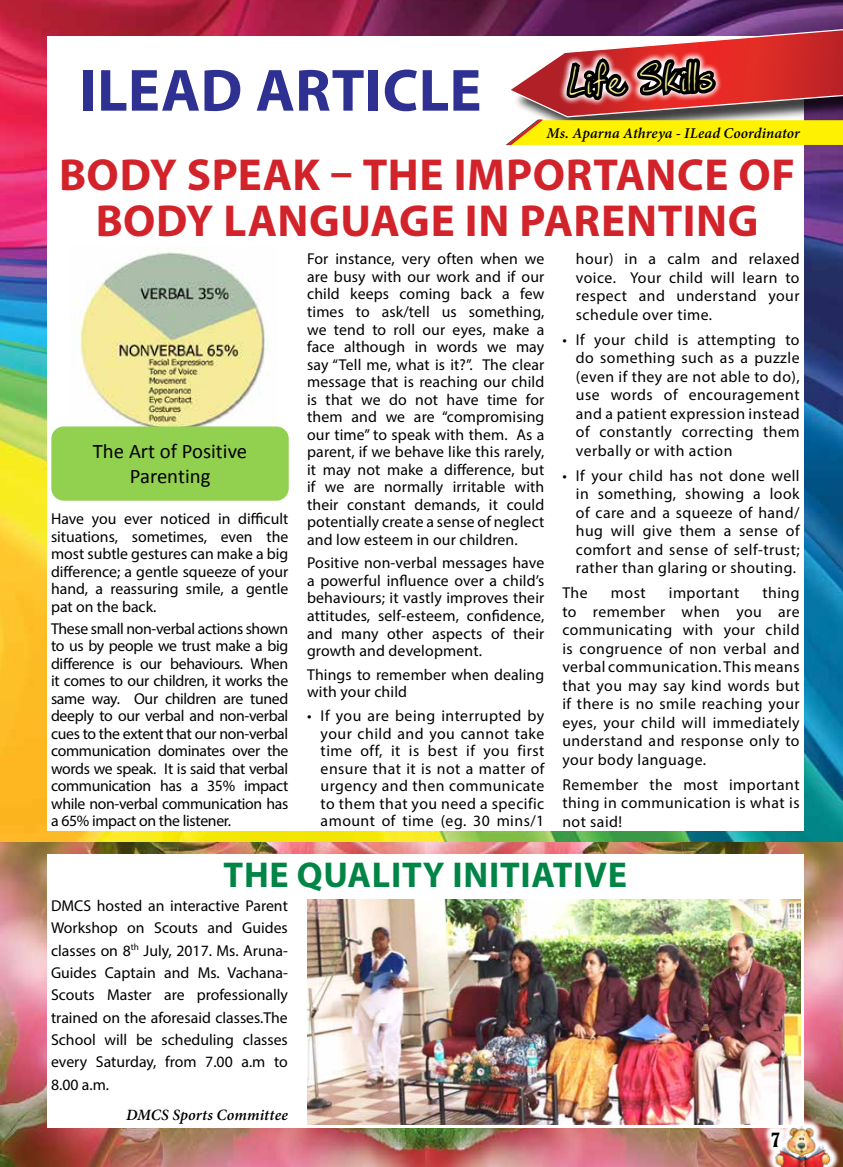
<style>
.page{position:relative;width:843px;height:1167px;background:#fff}
.page>*{position:absolute;margin:0;border:0;box-sizing:border-box;transform-origin:0 0}
.t1{font:700 60px "Myriad Pro";color:#2e3092}
.t2{font:700 45px "Myriad Pro";letter-spacing:.015em;color:#d2232a}
.t3{font:36.45px "Abera Ham 9";color:#fff799}
.t4{font:700 36px "Myriad Pro";letter-spacing:.02em;color:#008546}
.t5{font:20.7px/25px "Calibri";color:#000;text-align:center}
.t6{font:condensed 18px "Bernard";color:#000}
.t7{font:15.75px/17.5px "Myriad Pro";letter-spacing:.025em;color:#000;text-align:justify}
.t8{font:italic 600 15.75px "Minion Pro";letter-spacing:.005em;color:#000}
.t9{font:italic 600 15px "Minion Pro";letter-spacing:.005em;color:#000}
</style>
<div class="page">
<img style="left:0;top:841px;width:425px;height:325px">
<img style="left:425px;top:841px;width:417px;height:325px">
<img style="left:0;top:0;width:842px;height:841px">
<div style="left:47px;top:854px;width:756px;height:273px;background:#fff"></div>
<svg style="left:761px;top:1116px;width:81px;height:50px"></svg>
<img style="left:771px;top:1126px;width:68px;height:40px">
<img style="left:0;top:1122px;width:789px;height:34px">
<div style="left:47px;top:36px;width:756px;height:794px;background:#fff"></div>
<svg style="left:505px;top:0;width:337px;height:470px"></svg>
<img style="left:70px;top:248px;width:198px;height:178px">
<div style="left:51px;top:426px;width:237px;height:74px;background:#92d050;border-radius:12px"></div>
<img style="left:307px;top:899px;width:493px;height:225px">
<h1 class="t1" style="left:79px;top:51px;width:86px">ILEAD</h1>
<h1 class="t1" style="left:255px;top:51px;width:71px">ARTICLE</h1>
<h3 class="t3" style="left:568px;top:61px;width:146px;rotate:-2deg">Life Skills</h3>
<p class="t9" style="left:546px;top:122px;width:255px">Ms. Aparna Athreya - ILead Coordinator</p>
<h2 class="t2" style="left:59px;top:146px;width:534px">BODY SPEAK – THE IMPORTANCE</h2>
<h2 class="t2" style="left:738px;top:146px;width:58px">OF</h2>
<h2 class="t2" style="left:96px;top:191px;width:156px">BODY LAN</h2>
<h2 class="t2" style="left:309px;top:191px;width:237px">GUAGEIN PARENTIN</h2>
<h2 class="t2" style="left:727px;top:191px;width:32px">G</h2>
<p class="t7" style="left:307px;top:250px;width:239px">For instance, very often when we are busy with our work and if our child keeps coming back a few times to ask/tell us something, we tend to roll our eyes, make a face although in words we may say “Tell me, what is it?”. The clear message that is reaching our child is that we do not have time for them and we are “compromising our time” to speak with them. As a parent, if we behave like this rarely, it may not make a difference, but if we are normally irritable with their constant demands, it could potentially create a sense of neglect and low esteem in our children.</p>
<p class="t7" style="left:307px;top:554px;width:239px">Positive non-verbal messages have a powerful influence over a child’s behaviours; it vastly improves their attitudes, self-esteem, confidence, and many other aspects of their growth and development.</p>
<p class="t7" style="left:307px;top:665px;width:239px">Things to remember when dealing with your child</p>
<p class="t7" style="left:320px;top:707px;width:225px;text-indent:-14px">• If you are being interrupted by your child and you cannot take time off, it is best if you first ensure that it is not a matter of urgency and then communicate to them that you need a specific amount of time (eg. 30 mins/1</p>
<p class="t7" style="left:575px;top:250px;width:225px;line-height:18.5px">hour) in a calm and relaxed voice. Your child will learn to respect and understand your schedule over time.</p>
<p class="t7" style="left:575px;top:330px;width:225px;line-height:18.5px;text-indent:-14px">• If your child is attempting to do something such as a puzzle (even if they are not able to do), use words of encouragement and a patient expression instead of constantly correcting them verbally or with action</p>
<p class="t7" style="left:575px;top:466px;width:225px;line-height:18.5px;text-indent:-13px">• If your child has not done well in something, showing a look of care and a squeeze of hand/ hug will give them a sense of comfort and sense of self-trust; rather than glaring or shouting.</p>
<p class="t7" style="left:562px;top:584px;width:27px">The</p>
<p class="t7" style="left:611px;top:584px;width:36px">most</p>
<p class="t7" style="left:668px;top:584px;width:72px">important</p>
<h3 class="t5" style="left:93px;top:437px;width:156px">The Art of Positive<br>Parenting</h3>
<p class="t7" style="left:51px;top:510px;width:239px">Have you ever noticed in difficult situations, sometimes, even the most subtle gestures can make a big difference; a gentle squeeze of your hand, a reassuring smile, a gentle pat on the back.</p>
<p class="t7" style="left:51px;top:619px;width:239px">These small non-verbal actions shown to us by people we trust make a big difference is our behaviours. When it comes to our children, it works the same way. Our children are tuned deeply to our verbal and non-verbal cues to the extent that our non-verbal communication dominates over the words we speak. It is said that verbal communication has a 35% impact while non-verbal communication has a 65% impact on the listener.</p>
<h3 class="t4" style="left:223px;top:851px;width:121px">THE QUALITY</h3>
<h3 class="t4" style="left:452px;top:851px;width:30px">INITIATIVE</h3>
<p class="t7" style="left:51px;top:894px;width:238px;line-height:22.4px">DMCS hosted an interactive Parent Workshop on Scouts and Guides classes on 8<sup>th</sup> July, 2017. Ms. Aruna-Guides Captain and Ms. Vachana-Scouts Master are professionally trained on the aforesaid classes.The School will be scheduling classes every Saturday, from 7.00 a.m to 8.00 a.m.</p>
<p class="t8" style="left:126px;top:1104px;width:163px">DMCS Sports Committee</p>
<p class="t7" style="left:562px;top:583px;width:239px;line-height:18.5px;text-indent:200px">thing to remember when you are communicating with your child is congruence of non verbal and verbal communication. This means that you may say kind words but if there is no smile reaching your eyes, your child will immediately understand and response only to your body language.</p>
<p class="t7" style="left:562px;top:774px;width:239px;line-height:18.5px">Remember the most important thing in communication is what is not said!</p>
<p class="t6" style="left:771px;top:1129px;width:10px">7</p>
</div>
